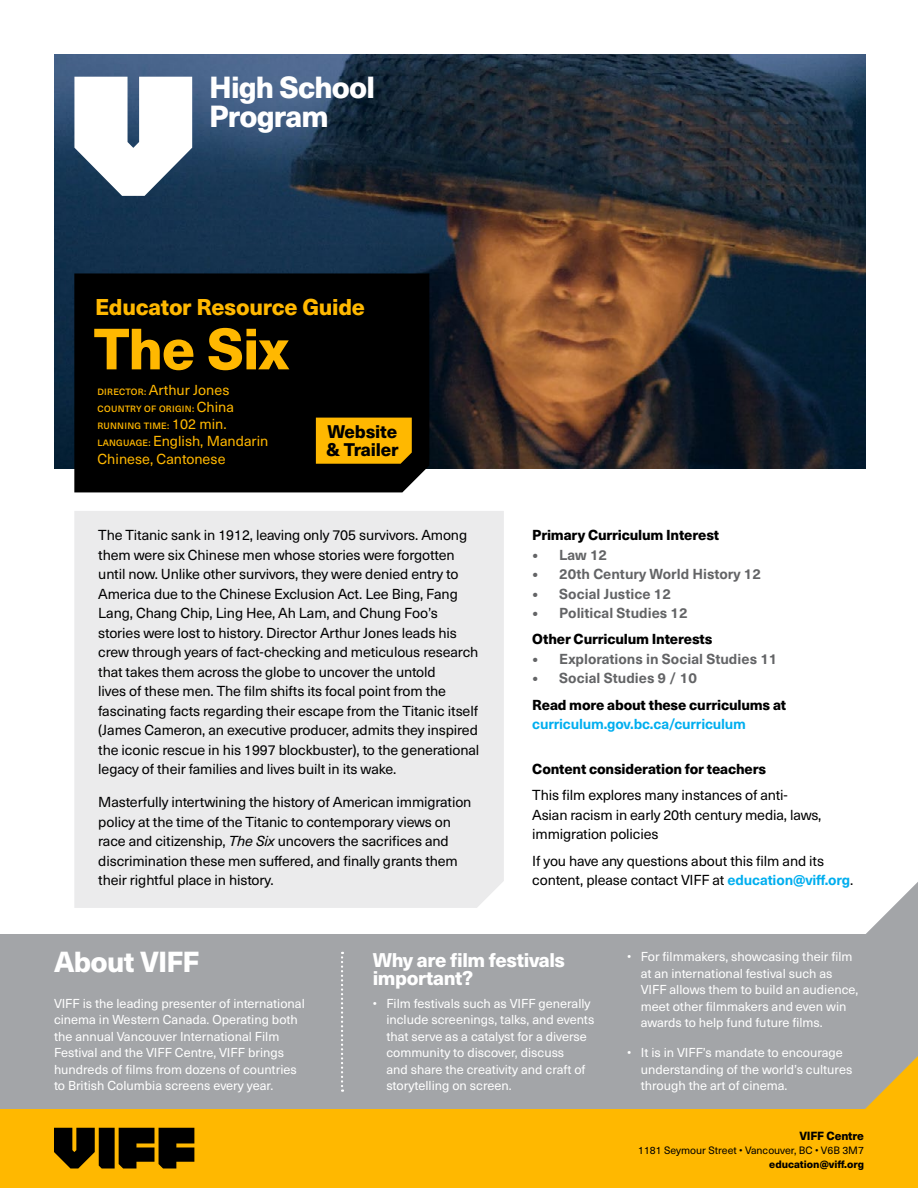
<style>
.page{position:relative;width:918px;height:1188px;background:#fff}
.page>*{position:absolute;margin:0;border:0;box-sizing:border-box;transform-origin:0 0}
.t1{font:800 57px "Neue Haas Unica Pro";letter-spacing:-.015em;color:#ffb800}
.t2{font:800 30px/28.5px "Neue Haas Unica Pro";letter-spacing:-.03em;color:#fff}
.t3{font:800 28.5px "Neue Haas Unica Pro";letter-spacing:-.025em;color:#fff}
.t4{font:800 22.5px "Neue Haas Unica Pro";letter-spacing:-.015em;color:#ffb800}
.t5{font:800 19.5px/18px "Neue Haas Unica Pro";letter-spacing:-.02em;color:#fff}
.t6{font:800 18px/18px "Neue Haas Unica Pro";letter-spacing:-.01em;color:#000}
.t7{font:14.25px/19.5px "Neue Haas Unica Pro";letter-spacing:-.01em;color:#000}
.t8{font:800 14.25px/26.2px "Neue Haas Unica Pro";letter-spacing:-.015em;color:#000}
.t9{font:700 14.25px "Neue Haas Unica Pro";color:#636466}
.t10{font:14.25px/17.2px "Neue Haas Unica Pro";color:#ffb800}
.t11{font:700 14.25px "Neue Haas Unica Pro";letter-spacing:-.015em;color:#00aeef}
.t12{font:12.75px/16.5px "Neue Haas Unica Pro";color:#fff}
.t13{font:800 11.7px "Neue Haas Unica Pro";letter-spacing:-.01em;color:#000}
.t14{font:10.5px "Neue Haas Unica Pro";color:#000}
.t15{font:800 10.5px "Neue Haas Unica Pro";color:#000}
.t16{font:500 9px/17.2px "Neue Haas Unica Pro";letter-spacing:.03em;color:#ffb800}
.s1{font-weight:500;font-size:9px}
.s2{font-weight:400;font-size:14.25px}
.s3{font-style:italic}
.s4{font-family:"Cambria";font-weight:400}
.s5{font-family:"Cambria";font-weight:400;color:#636466}
.s6{font-weight:700;color:#636466}
.s7{font-weight:700;color:#00aeef}
</style>
<div class="page">
<div style="left:74px;top:511px;width:430px;height:397px;background:#ebebec"></div>
<img style="left:54px;top:54px;width:811px;height:415px">
<div style="left:74px;top:273px;width:355px;height:219px;background:#000"></div>
<svg style="left:864px;top:882px;width:54px;height:53px"></svg>
<div style="left:0;top:935px;width:918px;height:216px;background:#a3a5a8"></div>
<div style="left:0;top:1110px;width:918px;height:78px;background:#ffb800"></div>
<svg style="left:863px;top:1056px;width:55px;height:54px"></svg>
<svg style="left:341px;top:952px;width:2px;height:140px"></svg>
<div style="left:316px;top:418px;width:96px;height:46px;background:#ffb800"></div>
<svg style="left:74px;top:77px;width:118px;height:119px"></svg>
<svg style="left:54px;top:1128px;width:140px;height:41px"></svg>
<h2 class="t2" style="left:209px;top:74px;width:167px">High School<br>Program</h2>
<h3 class="t4" style="left:95px;top:293px;width:272px">Educator Resource Guide</h3>
<h1 class="t1" style="left:94px;top:314px;width:197px">The Six</h1>
<p class="t10" style="left:98px;top:381px;width:133px"><span class="s1">DIRECTOR:</span> Arthur Jones</p>
<p class="t16" style="left:98px;top:400px;width:138px">COUNTRY OF ORIGIN: <span class="s2">China<br></span>RUNNING TIME: <span class="s2">102 min.</span></p>
<p class="t10" style="left:98px;top:433px;width:172px"><span class="s1">LANGUAGE:</span> English, Mandarin<br>Chinese, Cantonese</p>
<p class="t6" style="left:326px;top:423px;width:74px">Website &amp; Trailer</p>
<p class="t7" style="left:98px;top:526px;width:383px">The Titanic sank in 1912, leaving only 705 survivors. Among them were six Chinese men whose stories were forgotten until now. Unlike other survivors, they were denied entry to America due to the Chinese Exclusion Act. Lee Bing, Fang Lang, Chang Chip, Ling Hee, Ah Lam, and Chung Foo’s stories were lost to history. Director Arthur Jones leads his crew through years of fact-checking and meticulous research that takes them across the globe to uncover the untold<br>lives of these men. The film shifts its focal point from the fascinating facts regarding their escape from the Titanic itself (James Cameron, an executive producer, admits they inspired the iconic rescue in his 1997 blockbuster), to the generational legacy of their families and lives built in its wake.</p>
<p class="t7" style="left:98px;top:793px;width:375px">Masterfully intertwining the history of American immigration policy at the time of the Titanic to contemporary views on race and citizenship, <span class="s3">The Six</span> uncovers the sacrifices and discrimination these men suffered, and finally grants them their rightful place in history.</p>
<p class="t8" style="left:532px;top:522px;width:189px">Primary Curriculum Interest</p>
<p class="t9" style="left:532px;top:546px;width:76px"><span class="s4">•</span> Law 12</p>
<p class="t9" style="left:532px;top:565px;width:230px"><span class="s4">•</span> 20th Century World History 12</p>
<p class="t9" style="left:532px;top:585px;width:140px"><span class="s4">•</span> Social Justice 12</p>
<p class="t8" style="left:532px;top:600px;width:182px"><span class="s5">•</span> <span class="s6">Political Studies 12<br></span>Other Curriculum Interests</p>
<p class="t9" style="left:532px;top:650px;width:247px"><span class="s4">•</span> Explorations in Social Studies 11</p>
<p class="t8" style="left:532px;top:665px;width:255px"><span class="s5">•</span> <span class="s6">Social Studies 9 / 10<br></span>Read more about these curriculums at</p>
<p class="t11" style="left:532px;top:715px;width:215px">curriculum.gov.bc.ca/curriculum</p>
<p class="t8" style="left:532px;top:756px;width:235px">Content consideration for teachers</p>
<p class="t7" style="left:532px;top:786px;width:291px">This film explores many instances of anti-<br>Asian racism in early 20th century media, laws, immigration policies</p>
<p class="t7" style="left:532px;top:851px;width:322px">If you have any questions about this film and its content, please contact VIFF at <span class="s7">education@viff.org</span>.</p>
<h3 class="t3" style="left:54px;top:944px;width:147px">About VIFF</h3>
<h3 class="t5" style="left:373px;top:951px;width:194px">Why are film festivals important?</h3>
<p class="t12" style="left:386px;top:995px;width:209px;text-indent:-14px">• Film festivals such as VIFF generally include screenings, talks, and events that serve as a catalyst for a diverse community to discover, discuss<br>and share the creativity and craft of storytelling on screen.</p>
<p class="t12" style="left:54px;top:995px;width:252px">VIFF is the leading presenter of international cinema in Western Canada. Operating both the annual Vancouver International Film Festival and the VIFF Centre, VIFF brings hundreds of films from dozens of countries to British Columbia screens every year.</p>
<p class="t12" style="left:641px;top:949px;width:219px;text-indent:-14px">• For filmmakers, showcasing their film at an international festival such as VIFF allows them to build an audience, meet other filmmakers and even win awards to help fund future films.</p>
<p class="t12" style="left:641px;top:1045px;width:213px;text-indent:-14px">• It is in VIFF’s mandate to encourage understanding of the world’s cultures through the art of cinema.</p>
<p class="t13" style="left:799px;top:1129px;width:66px">VIFF Centre</p>
<p class="t14" style="left:638px;top:1144px;width:227px">1181 Seymour Street • Vancouver, BC • V6B 3M7</p>
<p class="t15" style="left:769px;top:1158px;width:96px">education@viff.org</p>
</div>
